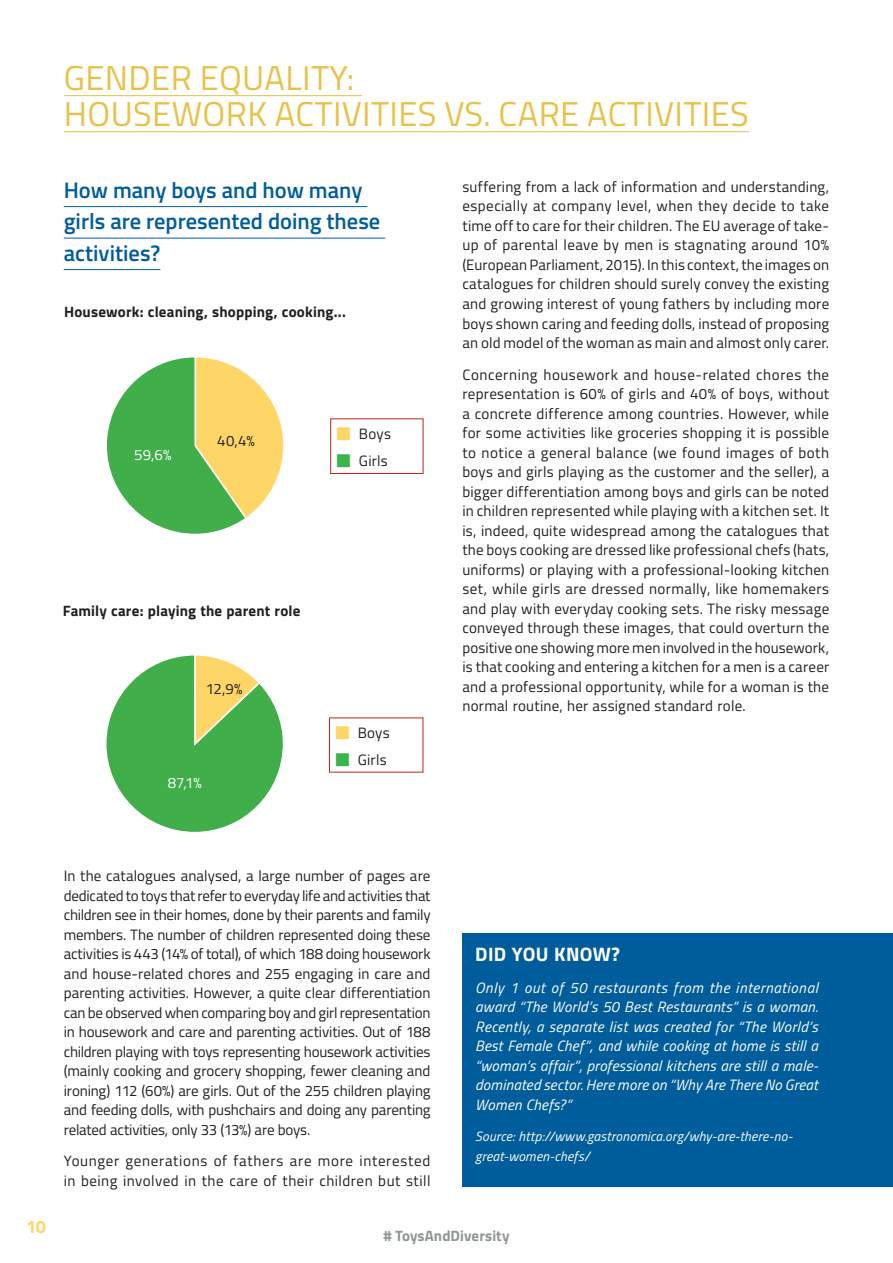
<style>
.page{position:relative;width:893px;height:1263px;background:#fff}
.page>*{position:absolute;margin:0;border:0;box-sizing:border-box;transform-origin:0 0}
.t1{font:34.5px/36px "Titillium";letter-spacing:.01em;color:#e8c248}
.Sub_title{font:600 22.5px/31.5px "Titillium";color:#005d9c}
._1_1_white{font:700 19.5px "Titillium";letter-spacing:.015em;color:#fff}
.t2{font:700 18px "Titillium";color:#fed667}
.Main_text{font:15px/19.5px "Titillium";letter-spacing:.02em;color:#231f20;text-align:justify}
.white_quote{font:italic 15px/19.5px "Titillium";letter-spacing:.015em;color:#fff;text-align:justify}
.Main_text-2{font:15px/19.5px "Titillium";letter-spacing:.04em;color:#231f20}
.Table_title{font:700 15px "Titillium";letter-spacing:.01em;color:#231f20}
.t3{font:700 15px "Titillium";letter-spacing:.005em;color:#909597}
.Main_text-3{font:15px "Titillium";color:#fff}
.White_quote_source{font:italic 13.5px/19.5px "Titillium";letter-spacing:.02em;color:#fff}
</style>
<div class="page">
<hr style="left:64px;top:95px;width:298px;height:1px;background:#e8c248">
<hr style="left:64px;top:131px;width:685px;height:1px;background:#e8c248">
<hr style="left:64px;top:206px;width:303px;height:1px;background:#005d9c">
<hr style="left:64px;top:238px;width:321px;height:1px;background:#005d9c">
<hr style="left:64px;top:269px;width:96px;height:1px;background:#005d9c">
<div style="left:462px;top:934px;width:431px;height:253px;background:#005d9c"></div>
<svg style="left:106px;top:357px;width:178px;height:177px"></svg>
<div style="left:330px;top:419px;width:93px;height:55px;border:1px solid #c5221a"></div>
<svg style="left:106px;top:655px;width:177px;height:177px"></svg>
<p class="t1" style="left:64px;top:58px;width:686px">GENDER EQUALITY:<br>HOUSEWORK ACTIVITIES VS. CARE ACTIVITIES</p>
<p class="Sub_title" style="left:64px;top:173px;width:318px">How many boys and how many girls are represented doing these activities?</p>
<p class="Table_title" style="left:64px;top:300px;width:283px">Housework: cleaning, shopping, cooking...</p>
<p class="Main_text-3" style="left:134px;top:444px;width:39px">59,6%</p>
<p class="Main_text" style="left:217px;top:430px;width:39px">40,4%</p>
<p class="Main_text" style="left:359px;top:423px;width:34px">Boys</p>
<p class="Main_text" style="left:359px;top:450px;width:30px">Girls</p>
<p class="Table_title" style="left:63px;top:599px;width:239px">Family care: playing the parent role</p>
<p class="Main_text" style="left:206px;top:678px;width:38px">12,9%</p>
<p class="Main_text-3" style="left:168px;top:771px;width:36px">87,1%</p>
<p class="Main_text" style="left:358px;top:722px;width:34px">Boys</p>
<p class="Main_text" style="left:358px;top:749px;width:30px">Girls</p>
<p class="Main_text" style="left:462px;top:176px;width:368px">suffering from a lack of information and understanding, especially at company level, when they decide to take time off to care for their children. The EU average of take&shy;up of parental leave by men is stagnating around 10% (European Parliament, 2015). In this context, the images on catalogues for children should surely convey the existing and growing interest of young fathers by including more boys shown caring and feeding dolls, instead of proposing an old model of the woman as main and almost only carer.</p>
<p class="Main_text" style="left:462px;top:364px;width:368px">Concerning housework and house-related chores the representation is 60% of girls and 40% of boys, without a concrete difference among countries. However, while for some activities like groceries shopping it is possible to notice a general balance (we found images of both boys and girls playing as the customer and the seller), a bigger differentiation among boys and girls can be noted in children represented while playing with a kitchen set. It is, indeed, quite widespread among the catalogues that the boys cooking are dressed like professional chefs (hats, uniforms) or playing with a professional-looking kitchen set, while girls are dressed normally, like homemakers and play with everyday cooking sets. The risky message conveyed through these images, that could overturn the positive one showing more men involved in the housework, is that cooking and entering a kitchen for a men is a career and a professional opportunity, while for a woman is the normal routine, her assigned standard role.</p>
<p class="t2" style="left:26px;top:1213px;width:21px">10</p>
<p class="Main_text" style="left:64px;top:865px;width:368px">In the catalogues analysed, a large number of pages are dedicated to toys that refer to everyday life and activities that children see in their homes, done by their parents and family members. The number of children represented doing these activities is 443 (14% of total), of which 188 doing housework and house-related chores and 255 engaging in care and parenting activities. However, a quite clear differentiation can be observed when comparing boy and girl representation in housework and care and parenting activities. Out of 188 children playing with toys representing housework activities (mainly cooking and grocery shopping, fewer cleaning and ironing) 112 (60%) are girls. Out of the 255 children playing and feeding dolls, with pushchairs and doing any parenting related activities, only 33 (13%) are boys.</p>
<p class="Main_text-2" style="left:64px;top:1150px;width:368px">Younger generations of fathers are more interested in being involved in the care of their children but still</p>
<p class="_1_1_white" style="left:475px;top:939px;width:146px">DID YOU KNOW?</p>
<p class="white_quote" style="left:475px;top:977px;width:345px">Only 1 out of 50 restaurants from the international award “The World’s 50 Best Restaurants” is a woman.<br>Recently, a separate list was created for “The World’s Best Female Chef”, and while cooking at home is still a “woman’s affair”, professional kitchens are still a male&shy;dominated sector. Here more on “Why Are There No Great Women Chefs?”</p>
<p class="White_quote_source" style="left:475px;top:1126px;width:319px">Source: http://www.gastronomica.org/why-are-there-no&shy;great-women-chefs/</p>
<p class="t3" style="left:383px;top:1224px;width:128px"># ToysAndDiversity</p>
</div>
